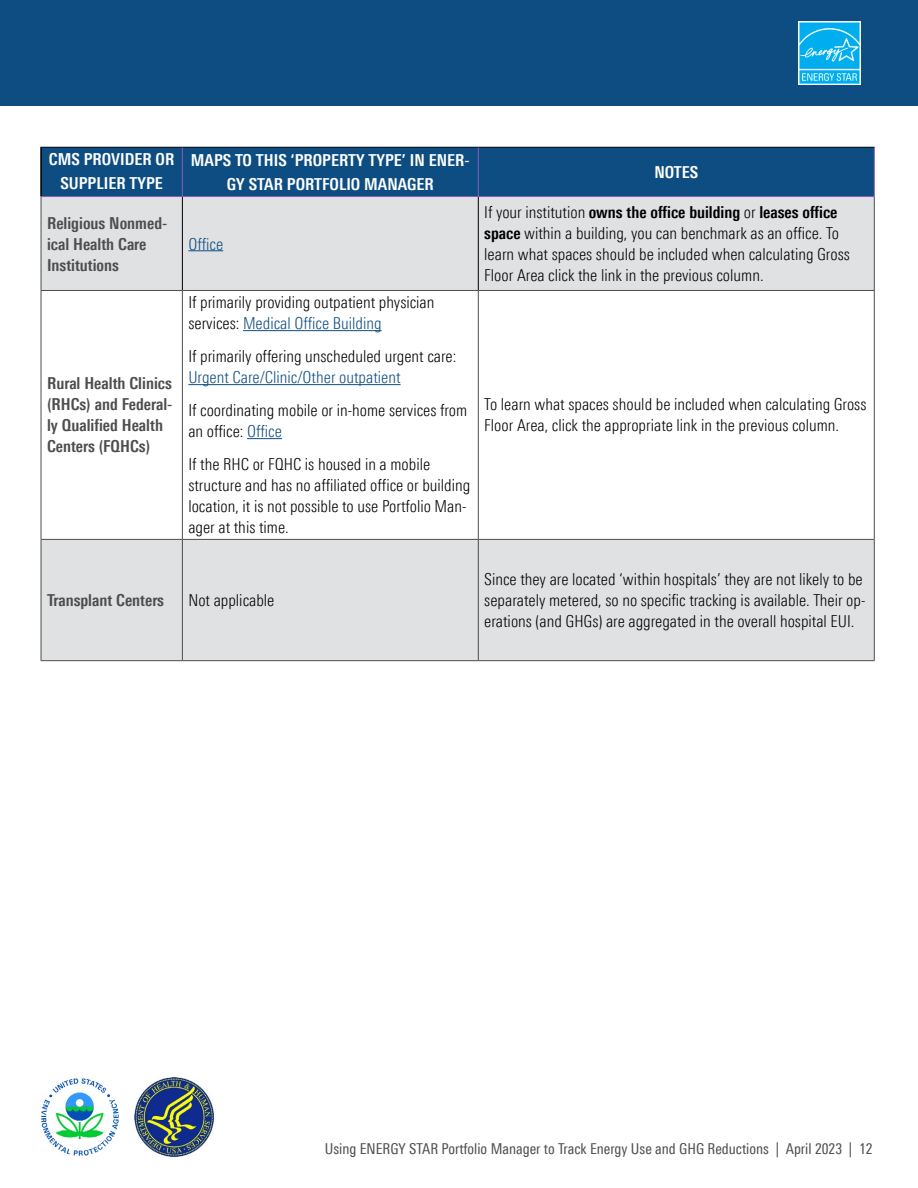
<style>
.page{position:relative;width:918px;height:1188px;background:#fff}
.page>*{position:absolute;margin:0;border:0;box-sizing:border-box;transform-origin:0 0}
.t1{font:300 condensed 16.5px/21px "LT Univers";color:#000}
.t2{font:700 condensed 16.5px/21px "LT Univers";color:#4d4d4f}
.t3{font:700 condensed 16.5px/24px "LT Univers";color:#fff;text-align:center}
.t4{font:300 condensed 16.5px "LT Univers";color:#0e4d82}
.t5{font:condensed 15px "LT Univers";color:#4d4d4f}
.s1{color:#0e4d82}
.s2{font-weight:700}
</style>
<div class="page">
<img style="left:40px;top:1078px;width:79px;height:78px">
<div style="left:0;top:0;width:918px;height:106px;background:#0e4d82"></div>
<img style="left:799px;top:21px;width:62px;height:64px">
<img style="left:134px;top:1077px;width:81px;height:80px">
<div style="left:42px;top:148px;width:832px;height:48px;background:#0e4d82"></div>
<svg style="left:42px;top:197px;width:832px;height:463px"></svg>
<hr style="left:40px;top:148px;width:2px;height:48px;background:#000">
<hr style="left:40px;top:147px;width:142px;height:1px;background:#000">
<hr style="left:182px;top:147px;width:296px;height:1px;background:#000">
<hr style="left:478px;top:147px;width:397px;height:1px;background:#000">
<hr style="left:182px;top:148px;width:1px;height:48px;background:#875bbb">
<hr style="left:478px;top:148px;width:1px;height:48px;background:#875bbb">
<hr style="left:874px;top:148px;width:1px;height:48px;background:#875bbb">
<hr style="left:40px;top:196px;width:142px;height:1px;background:#875bbb">
<hr style="left:182px;top:196px;width:296px;height:1px;background:#875bbb">
<hr style="left:478px;top:196px;width:397px;height:1px;background:#875bbb">
<hr style="left:41px;top:291px;width:1px;height:248px;background:#4d4d4f">
<hr style="left:874px;top:291px;width:1px;height:248px;background:#4d4d4f">
<hr style="left:41px;top:539px;width:1px;height:121px;background:#4d4d4f">
<hr style="left:874px;top:539px;width:1px;height:121px;background:#4d4d4f">
<hr style="left:41px;top:660px;width:141px;height:1px;background:#4d4d4f">
<hr style="left:182px;top:660px;width:296px;height:1px;background:#4d4d4f">
<hr style="left:478px;top:660px;width:397px;height:1px;background:#4d4d4f">
<hr style="left:182px;top:291px;width:1px;height:248px;background:#4d4d4f">
<hr style="left:478px;top:291px;width:1px;height:248px;background:#4d4d4f">
<hr style="left:41px;top:539px;width:141px;height:1px;background:#4d4d4f">
<hr style="left:182px;top:539px;width:296px;height:1px;background:#4d4d4f">
<hr style="left:182px;top:540px;width:1px;height:120px;background:#4d4d4f">
<hr style="left:478px;top:539px;width:396px;height:1px;background:#4d4d4f">
<hr style="left:478px;top:540px;width:1px;height:120px;background:#4d4d4f">
<hr style="left:41px;top:197px;width:1px;height:93px;background:#4d4d4f">
<hr style="left:874px;top:197px;width:1px;height:93px;background:#4d4d4f">
<hr style="left:41px;top:290px;width:141px;height:1px;background:#4d4d4f">
<hr style="left:182px;top:290px;width:296px;height:1px;background:#4d4d4f">
<hr style="left:478px;top:290px;width:397px;height:1px;background:#4d4d4f">
<hr style="left:182px;top:197px;width:1px;height:93px;background:#000">
<hr style="left:478px;top:197px;width:1px;height:93px;background:#000">
<hr style="left:188px;top:250px;width:35px;height:1px;background:#0e4d82">
<hr style="left:243px;top:330px;width:139px;height:1px;background:#0e4d82">
<hr style="left:188px;top:384px;width:213px;height:1px;background:#0e4d82">
<hr style="left:247px;top:438px;width:35px;height:1px;background:#0e4d82">
<p class="t3" style="left:49px;top:147px;width:127px">CMS PROVIDER OR<br>SUPPLIER TYPE</p>
<p class="t3" style="left:191px;top:148px;width:280px">MAPS TO THIS ‘PROPERTY TYPE’ IN ENER-<br>GY STAR PORTFOLIO MANAGER</p>
<p class="t2" style="left:47px;top:212px;width:122px">Religious Nonmed&shy;ical Health Care<br>Institutions</p>
<p class="t2" style="left:47px;top:373px;width:127px">Rural Health Clinics (RHCs) and Federal&shy;ly Qualified Health<br>Centers (FQHCs)</p>
<p class="t4" style="left:188px;top:234px;width:36px">Office</p>
<p class="t1" style="left:188px;top:292px;width:248px">If primarily providing outpatient physician services: <span class="s1">Medical Office Building</span></p>
<p class="t1" style="left:188px;top:346px;width:269px">If primarily offering unscheduled urgent care:</p>
<p class="t4" style="left:188px;top:368px;width:214px">Urgent Care/Clinic/Other outpatient</p>
<p class="t1" style="left:188px;top:400px;width:280px">If coordinating mobile or in-home services from an office: <span class="s1">Office</span></p>
<p class="t1" style="left:188px;top:454px;width:284px">If the RHC or FQHC is housed in a mobile structure and has no affiliated office or building location, it is not possible to use Portfolio Man&shy;ager at this time.</p>
<p class="t2" style="left:47px;top:590px;width:119px">Transplant Centers</p>
<p class="t1" style="left:188px;top:590px;width:88px">Not applicable</p>
<p class="t3" style="left:654px;top:160px;width:45px">NOTES</p>
<p class="t1" style="left:484px;top:202px;width:367px">If your institution <span class="s2">owns the office building</span> or <span class="s2">leases office space</span> within a building, you can benchmark as an office. To learn what spaces should be included when calculating Gross Floor Area click the link in the previous column.</p>
<p class="t1" style="left:484px;top:394px;width:384px">To learn what spaces should be included when calculating Gross<br>Floor Area, click the appropriate link in the previous column.</p>
<p class="t1" style="left:484px;top:569px;width:383px">Since they are located ‘within hospitals’ they are not likely to be separately metered, so no specific tracking is available. Their op&shy;erations (and GHGs) are aggregated in the overall hospital EUI.</p>
<p class="t5" style="left:325px;top:1140px;width:549px">Using ENERGY STAR Portfolio Manager to Track Energy Use and GHG Reductions | April 2023 | 12</p>
</div>
